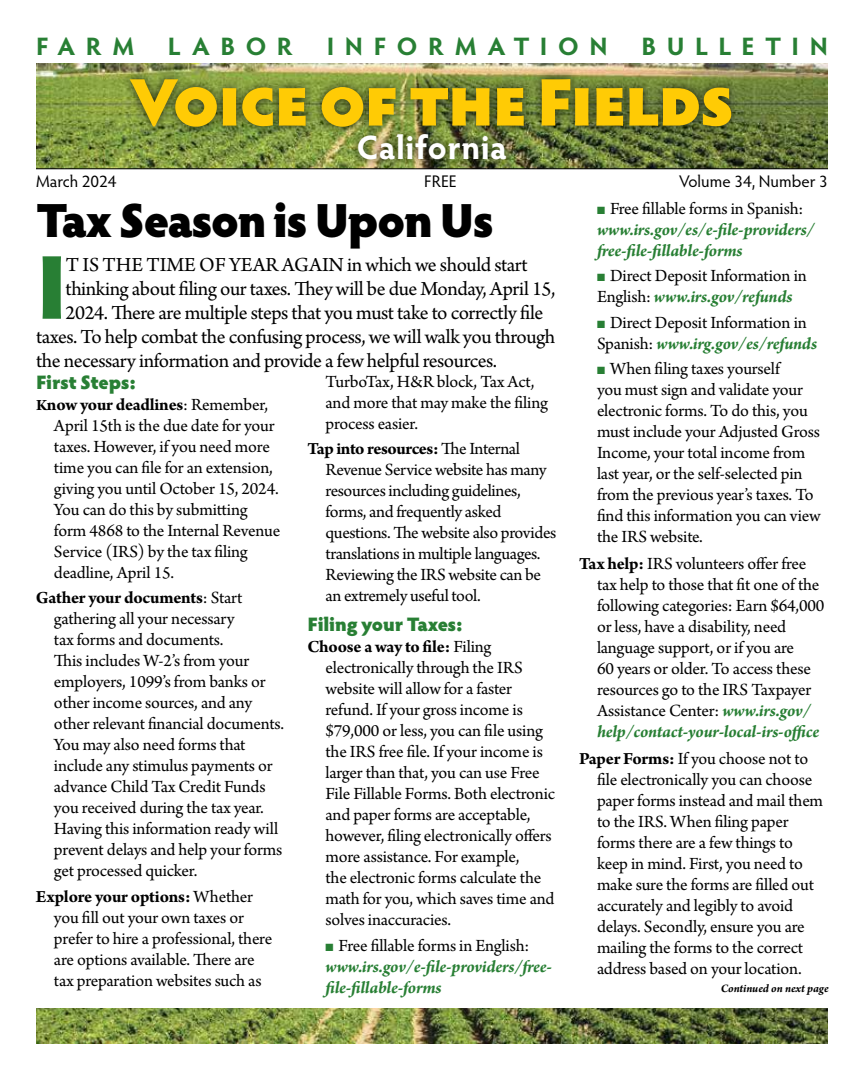
<style>
.page{position:relative;width:864px;height:1080px;background:#fff}
.page>*{position:absolute;margin:0;border:0;box-sizing:border-box;transform-origin:0 0}
.t1{font:900 91.05px "Hypatia Sans Pro";color:#287f34}
.t2{font:900 67.5px "Hypatia Sans Pro";letter-spacing:-.03em;color:#ffcb05}
.t3{font:900 48px "Hypatia Sans Pro";letter-spacing:-.04em;color:#000}
.t4{font:700 33.75px "Hypatia Sans Pro";letter-spacing:.015em;color:#fff}
.t5{font:700 25.35px "Hypatia Sans Pro";letter-spacing:.42em;color:#287f34}
.t6{font:21px "Arno Pro";letter-spacing:-.02em;color:#000}
.t7{font:900 19.5px "Hypatia Sans Pro";letter-spacing:-.025em;color:#287f34}
.t8{font:18px/21px "Arno Pro";letter-spacing:-.01em;color:#000}
.t9{font:italic 700 18px/21px "Arno Pro";letter-spacing:-.01em;color:#287f34}
.t10{font:16.8px "Hypatia Sans Pro";color:#000}
.t11{font:italic 700 12px "Arno Pro";letter-spacing:-.005em;color:#000}
.s1{font-weight:700;font-size:16.5px}
.s2{font-weight:700}
.s3{font-weight:400;font-style:normal;color:#000}
.s4{color:#287f34}
.s5{font-weight:700;font-style:italic;color:#287f34}
</style>
<div class="page">
<img style="left:36px;top:1008px;width:792px;height:36px">
<img style="left:36px;top:64px;width:792px;height:104px">
<div style="left:121px;top:69px;width:620px;height:101px;background:#000;opacity:.75"></div>
<hr style="left:36px;top:168px;width:792px;height:1px;background:#000">
<h3 class="t5" style="left:36px;top:28px;width:100px">FARM</h3>
<h3 class="t5" style="left:168px;top:28px;width:127px">LABOR</h3>
<h3 class="t5" style="left:327px;top:28px;width:282px">INFORMATION</h3>
<h3 class="t5" style="left:641px;top:28px;width:188px">BULLETIN</h3>
<h2 class="t2" style="left:130px;top:52px;width:606px">Voice of the Fields</h2>
<h3 class="t4" style="left:357px;top:124px;width:152px">California</h3>
<p class="t10" style="left:36px;top:170px;width:82px">March 2024</p>
<p class="t10" style="left:424px;top:170px;width:34px">FREE</p>
<p class="t10" style="left:679px;top:170px;width:150px">Volume 34, Number 3</p>
<h3 class="t3" style="left:36px;top:185px;width:459px">Tax Season is Upon Us</h3>
<h1 class="t1" style="left:36px;top:220px;width:33px">I</h1>
<p class="t6" style="left:66px;top:252px;width:464px">t is the time of year again in which we should start</p>
<p class="t6" style="left:66px;top:276px;width:491px">thinking about filing our taxes. They will be due Monday, April 15,</p>
<p class="t6" style="left:66px;top:300px;width:479px">2024. There are multiple steps that you must take to correctly file</p>
<p class="t6" style="left:36px;top:324px;width:521px">taxes. To help combat the confusing process, we will walk you through</p>
<p class="t6" style="left:36px;top:348px;width:463px">the necessary information and provide a few helpful resources.</p>
<p class="t7" style="left:36px;top:368px;width:101px">First Steps:</p>
<p class="t8" style="left:54px;top:395px;width:228px;text-indent:-18px"><span class="s1">K</span><span class="s2">now your deadlines</span>: Remember,<br>April 15th is the due date for your taxes. However, if you need more time you can file for an extension, giving you until October 15, 2024.<br>You can do this by submitting form 4868 to the Internal Revenue<br>Service (IRS ) by the tax filing deadline, April 15.</p>
<p class="t8" style="left:54px;top:588px;width:232px;text-indent:-18px"><span class="s2">Gather your documents</span>: Start gathering all your necessary<br>tax forms and documents.<br>This includes W-2’s from your employers, 1099’s from banks or other income sources, and any other relevant financial documents.<br>You may also need forms that include any stimulus payments or advance Child Tax Credit Funds you received during the tax year.<br>Having this information ready will prevent delays and help your forms get processed quicker.</p>
<p class="t8" style="left:54px;top:887px;width:220px;text-indent:-18px"><span class="s2">Explore your options:</span> Whether you fill out your own taxes or prefer to hire a professional, there are options available. There are tax preparation websites such as</p>
<p class="t8" style="left:325px;top:372px;width:224px">TurboTax, H&amp;R block, Tax Act, and more that may make the filing process easier.</p>
<p class="t8" style="left:325px;top:439px;width:232px;text-indent:-18px"><span class="s2">Tap into resources:</span> The Internal<br>Revenue Service website has many resources including guidelines, forms, and frequently asked questions. The website also provides translations in multiple languages.<br>Reviewing the IRS website can be an extremely useful tool.</p>
<p class="t7" style="left:308px;top:610px;width:157px">Filing your Taxes:</p>
<p class="t8" style="left:326px;top:637px;width:231px;text-indent:-18px"><span class="s2">Choose a way to file:</span> Filing electronically through the IRS website will allow for a faster refund. If your gross income is $79,000 or less, you can file using the IRS free file. If your income is larger than that, you can use Free<br>File Fillable Forms. Both electronic and paper forms are acceptable, however, filing electronically offers more assistance. For example,<br>the electronic forms calculate the math for you, which saves time and solves inaccuracies.</p>
<p class="t9" style="left:326px;top:935px;width:228px">■ <span class="s3">Free fillable forms in English: </span>www.irs.gov/e-file-providers/free&shy;file-fillable-forms</p>
<p class="t9" style="left:597px;top:199px;width:219px">■ <span class="s3">Free fillable forms in Spanish: </span>www.irs.gov/es/e-file-providers/ free-file-fillable-forms</p>
<p class="t8" style="left:597px;top:266px;width:211px"><span class="s4">■</span> Direct Deposit Information in<br>English: <span class="s5">www.irs.gov/refunds</span></p>
<p class="t8" style="left:597px;top:313px;width:222px"><span class="s4">■</span> Direct Deposit Information in<br>Spanish: <span class="s5">www.irg.gov/es/refunds</span></p>
<p class="t8" style="left:597px;top:359px;width:225px"><span class="s4">■</span> When filing taxes yourself<br>you must sign and validate your electronic forms. To do this, you must include your Adjusted Gross<br>Income, your total income from last year, or the self-selected pin from the previous year’s taxes. To find this information you can view the IRS website.</p>
<p class="t8" style="left:597px;top:554px;width:229px;text-indent:-18px"><span class="s2">Tax help:</span> IRS volunteers offer free tax help to those that fit one of the following categories: Earn $64,000 or less, have a disability, need language support, or if you are<br>60 years or older. To access these resources go to the IRS Taxpayer Assistance Center: <span class="s5">www.irs.gov/ help/contact-your-local-irs-office</span></p>
<p class="t8" style="left:597px;top:749px;width:228px;text-indent:-18px"><span class="s2">Paper Forms:</span> If you choose not to file electronically you can choose paper forms instead and mail them to the IRS . When filing paper forms there are a few things to keep in mind. First, you need to make sure the forms are filled out accurately and legibly to avoid delays. Secondly, ensure you are mailing the forms to the correct address based on your location.</p>
<p class="t11" style="left:721px;top:981px;width:109px">Continued on next page</p>
</div>
